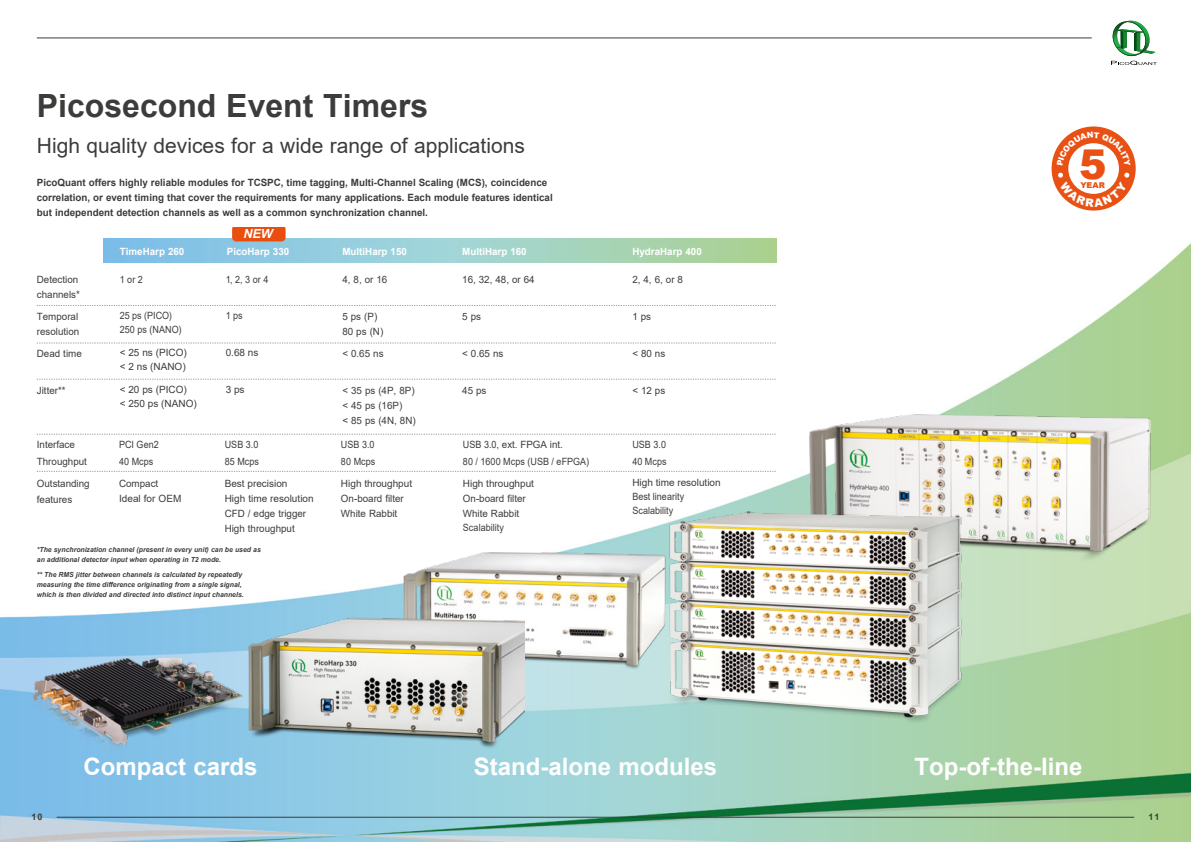
<style>
.page{position:relative;width:1191px;height:842px;background:#fff}
.page>*{position:absolute;margin:0;border:0;box-sizing:border-box;transform-origin:0 0}
.t1{font:900 41.1px "Arial";color:#e95114}
.t2{font:700 32px "Arial";color:#3c3c3b}
.t3{font:700 24px "Arial";color:#fff}
.t4{font:21px "Arial";color:#3c3c3b}
.t5{font:italic 700 12.6px "Arial";color:#fff}
.t6{font:10px/15px "Arial";color:#3c3c3b}
.t7{font:700 10px/15px "Arial";color:#3c3c3b}
.t8{font:10px/17px "Arial";color:#3c3c3b;scale:.9 1}
.t9{font:700 10px "Arial";color:#fff}
.t10{font:700 9px "Arial";color:#3c3c3b}
.t11{font:900 8px "Arial";color:#e95114}
.t12{font:italic 700 7px/10px "Arial";color:#3c3c3b}
</style>
<div class="page">
<img style="left:0;top:20px;width:1191px;height:822px">
<svg style="left:103px;top:239px;width:673px;height:23px;background:#9acdca"></svg>
<hr style="left:57px;top:817px;width:1077px;height:1px;background:#3c3c3b">
<hr style="left:37px;top:38px;width:1054px;height:1px;background:#3c3c3b">
<svg style="left:1111px;top:21px;width:46px;height:44px"></svg>
<div style="left:1052px;top:128px;width:82px;height:81px;background:#e95114;border-radius:50%"></div>
<div style="left:1051px;top:126px;width:84px;height:85px;border:2px solid #e95114;border-radius:50%"></div>
<div style="left:1068px;top:143px;width:51px;height:51px;background:#fff;border-radius:50%"></div>
<img style="left:27px;top:658px;width:220px;height:104px">
<img style="left:388px;top:534px;width:274px;height:144px">
<img style="left:247px;top:608px;width:277px;height:155px">
<img style="left:804px;top:412px;width:351px;height:154px">
<svg style="left:37px;top:305px;width:739px;height:1px"></svg>
<svg style="left:37px;top:343px;width:739px;height:1px"></svg>
<svg style="left:37px;top:379px;width:739px;height:1px"></svg>
<svg style="left:37px;top:434px;width:739px;height:1px"></svg>
<img style="left:662px;top:495px;width:306px;height:231px">
<svg style="left:37px;top:471px;width:739px;height:1px"></svg>
<svg style="left:232px;top:227px;width:53px;height:14px"></svg>
<svg style="left:1057px;top:132px;width:73px;height:35px"></svg>
<svg style="left:1058px;top:173px;width:71px;height:34px"></svg>
<h2 class="t2" style="left:37px;top:83px;width:393px">Picosecond Event Timers</h2>
<h3 class="t4" style="left:37px;top:131px;width:489px">High quality devices for a wide range of applications</h3>
<p class="t7" style="left:37px;top:176px;width:517px">PicoQuant offers highly reliable modules for TCSPC, time tagging, Multi-Channel Scaling (MCS), coincidence correlation, or event timing that cover the requirements for many applications. Each module features identical but independent detection channels as well as a common synchronization channel.</p>
<p class="t6" style="left:37px;top:272px;width:45px">Detection channels*</p>
<p class="t6" style="left:37px;top:309px;width:44px">Temporal resolution</p>
<p class="t6" style="left:37px;top:346px;width:46px">Dead time</p>
<p class="t6" style="left:37px;top:383px;width:30px">Jitter**</p>
<p class="t6" style="left:37px;top:436px;width:52px;line-height:17px">Interface<br>Throughput</p>
<p class="t6" style="left:37px;top:475px;width:54px;line-height:16px">Outstanding features</p>
<p class="t9" style="left:120px;top:244px;width:66px">TimeHarp 260</p>
<p class="t8" style="left:120px;top:271px;width:27px">1 or 2</p>
<p class="t8" style="left:120px;top:308px;width:70px;line-height:14px">25 ps (PICO)<br>250 ps (NANO)</p>
<p class="t6" style="left:120px;top:345px;width:68px;line-height:14px">&lt; 25 ns (PICO) &lt; 2 ns (NANO)</p>
<p class="t6" style="left:120px;top:382px;width:78px;line-height:14px">&lt; 20 ps (PICO)<br>&lt; 250 ps (NANO)</p>
<p class="t8" style="left:119px;top:436px;width:46px">PCI Gen2<br>40 Mcps</p>
<p class="t6" style="left:119px;top:476px;width:64px">Compact<br>Ideal for OEM</p>
<p class="t5" style="left:243px;top:225px;width:31px">NEW</p>
<p class="t9" style="left:342px;top:244px;width:66px">MultiHarp 150</p>
<p class="t9" style="left:227px;top:244px;width:64px">PicoHarp 330</p>
<p class="t9" style="left:462px;top:244px;width:66px">MultiHarp 160</p>
<p class="t8" style="left:226px;top:271px;width:49px">1, 2, 3 or 4</p>
<p class="t8" style="left:226px;top:307px;width:20px">1 ps</p>
<p class="t6" style="left:226px;top:345px;width:34px">0.68 ns</p>
<p class="t6" style="left:226px;top:382px;width:20px">3 ps</p>
<p class="t8" style="left:225px;top:436px;width:40px">USB 3.0<br>85 Mcps</p>
<p class="t6" style="left:225px;top:476px;width:90px">Best precision<br>High time resolution<br>CFD / edge trigger<br>High throughput</p>
<p class="t6" style="left:342px;top:272px;width:46px">4, 8, or 16</p>
<p class="t6" style="left:342px;top:309px;width:42px">5 ps (P)<br>80 ps (N)</p>
<p class="t6" style="left:342px;top:346px;width:43px">&lt; 0.65 ns</p>
<p class="t6" style="left:342px;top:383px;width:75px">&lt; 35 ps (4P, 8P) &lt; 45 ps (16P)<br>&lt; 85 ps (4N, 8N)</p>
<p class="t8" style="left:341px;top:436px;width:40px">USB 3.0<br>80 Mcps</p>
<p class="t6" style="left:341px;top:476px;width:73px">High throughput<br>On-board filter<br>White Rabbit</p>
<p class="t6" style="left:462px;top:272px;width:74px">16, 32, 48, or 64</p>
<p class="t6" style="left:462px;top:309px;width:20px">5 ps</p>
<p class="t6" style="left:462px;top:346px;width:43px">&lt; 0.65 ns</p>
<p class="t6" style="left:462px;top:383px;width:26px">45 ps</p>
<p class="t8" style="left:463px;top:436px;width:142px">USB 3.0, ext. FPGA int.<br>80 / 1600 Mcps (USB / eFPGA)</p>
<p class="t6" style="left:463px;top:476px;width:73px">High throughput<br>On-board filter<br>White Rabbit</p>
<p class="t8" style="left:463px;top:519px;width:47px">Scalability</p>
<p class="t12" style="left:37px;top:545px;width:225px">*The synchronization channel (present in every unit) can be used as an additional detector input when operating in T2 mode.</p>
<p class="t12" style="left:37px;top:570px;width:208px">** The RMS jitter between channels is calculated by repeatedly measuring the time difference originating from a single signal, which is then divided and directed into distinct input channels.</p>
<p class="t9" style="left:632px;top:244px;width:71px">HydraHarp 400</p>
<p class="t6" style="left:632px;top:272px;width:52px">2, 4, 6, or 8</p>
<p class="t6" style="left:632px;top:309px;width:20px">1 ps</p>
<p class="t6" style="left:632px;top:346px;width:34px">&lt; 80 ns</p>
<p class="t6" style="left:632px;top:383px;width:34px">&lt; 12 ps</p>
<p class="t8" style="left:632px;top:436px;width:40px">USB 3.0<br>40 Mcps</p>
<p class="t6" style="left:632px;top:475px;width:90px;line-height:14px">High time resolution<br>Best linearity<br>Scalability</p>
<h1 class="t1" style="left:1079px;top:135px;width:29px">5</h1>
<p class="t11" style="left:1080px;top:179px;width:26px">YEAR</p>
<h3 class="t3" style="left:83px;top:750px;width:176px">Compact cards</h3>
<h3 class="t3" style="left:914px;top:749px;width:169px">Top-of-the-line</h3>
<h3 class="t3" style="left:474px;top:750px;width:245px">Stand-alone modules</h3>
<p class="t10" style="left:32px;top:811px;width:12px">10</p>
<p class="t10" style="left:1148px;top:811px;width:12px">11</p>
</div>
